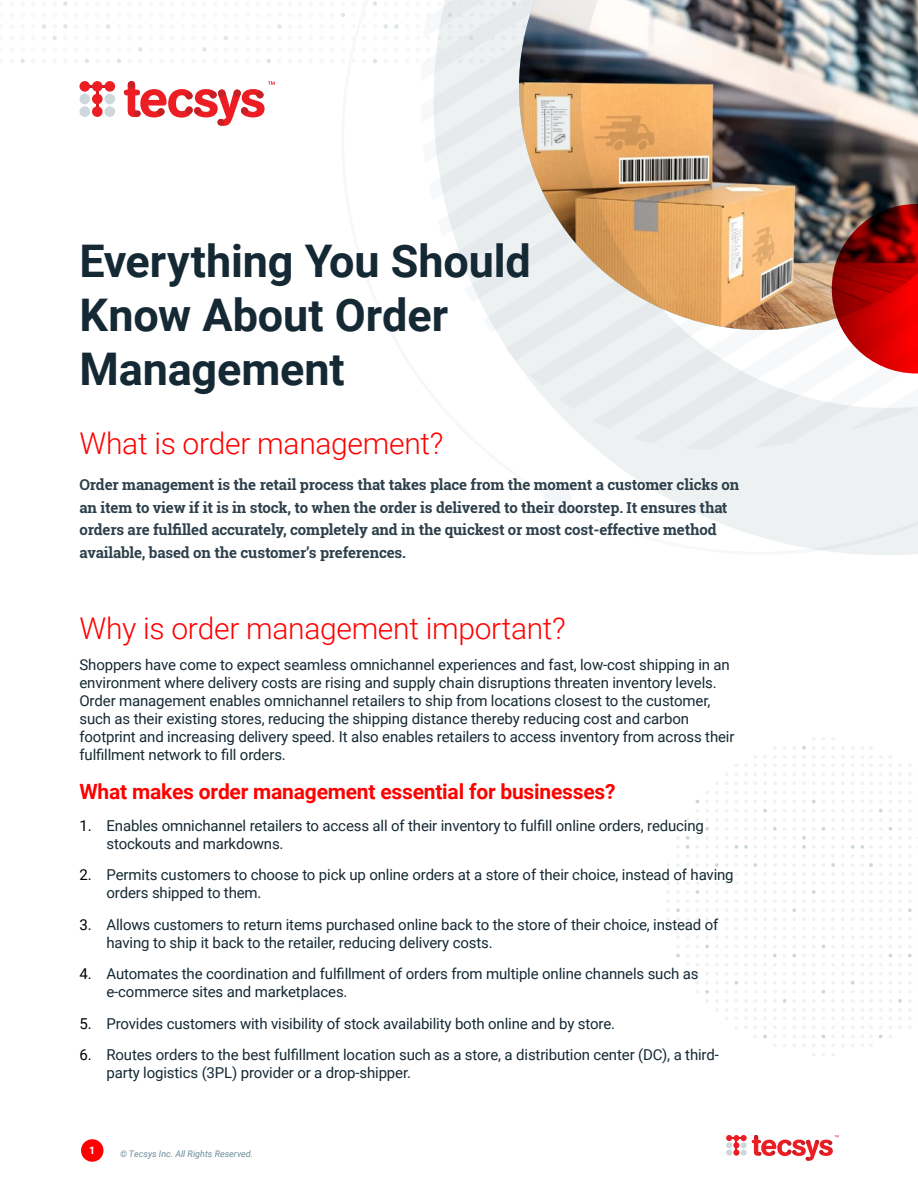
<style>
.page{position:relative;width:918px;height:1188px;background:#fff}
.page>*{position:absolute;margin:0;border:0;box-sizing:border-box;transform-origin:0 0}
.t1{font:700 45px/54px "Roboto";letter-spacing:-.005em;color:#152934}
.t2{font:300 30px "Roboto";letter-spacing:-.01em;color:#f00}
.t3{font:700 21px "Roboto";letter-spacing:-.01em;color:#f00}
.t4{font:15px/18px "Roboto";letter-spacing:-.01em;color:#152934}
.t5{font:700 15px/22.5px "Roboto Slab";letter-spacing:-.01em;color:#2d404b}
.t6{font:700 10.5px "Roboto";color:#fff}
.t7{font:italic 9px "Roboto";color:#6b8c99}
.s1{color:#000}
</style>
<div class="page">
<svg style="left:138px;top:47px;width:5px;height:5px"></svg>
<svg style="left:106px;top:24px;width:4px;height:5px"></svg>
<svg style="left:63px;top:24px;width:5px;height:5px"></svg>
<svg style="left:63px;top:1px;width:5px;height:5px"></svg>
<svg style="left:117px;top:59px;width:4px;height:4px"></svg>
<svg style="left:85px;top:59px;width:4px;height:4px"></svg>
<svg style="left:52px;top:36px;width:5px;height:4px"></svg>
<svg style="left:42px;top:24px;width:4px;height:5px"></svg>
<svg style="left:20px;top:59px;width:5px;height:4px"></svg>
<svg style="left:277px;top:24px;width:5px;height:5px"></svg>
<svg style="left:266px;top:59px;width:5px;height:4px"></svg>
<svg style="left:224px;top:36px;width:4px;height:4px"></svg>
<svg style="left:202px;top:47px;width:5px;height:5px"></svg>
<div style="left:81px;top:1139px;width:23px;height:23px;background:#f00;border-radius:50%"></div>
<svg style="left:726px;top:1135px;width:34px;height:21px"></svg>
<svg style="left:758px;top:1140px;width:33px;height:16px"></svg>
<svg style="left:792px;top:1140px;width:41px;height:21px"></svg>
<svg style="left:879px;top:755px;width:3px;height:21px"></svg>
<svg style="left:889px;top:755px;width:3px;height:21px"></svg>
<svg style="left:898px;top:764px;width:4px;height:12px"></svg>
<svg style="left:908px;top:764px;width:4px;height:12px"></svg>
<svg style="left:908px;top:954px;width:4px;height:3px"></svg>
<svg style="left:898px;top:809px;width:4px;height:121px"></svg>
<svg style="left:908px;top:809px;width:10px;height:121px"></svg>
<svg style="left:879px;top:809px;width:4px;height:121px"></svg>
<svg style="left:889px;top:809px;width:3px;height:121px"></svg>
<svg style="left:879px;top:972px;width:3px;height:48px"></svg>
<svg style="left:889px;top:972px;width:3px;height:48px"></svg>
<svg style="left:898px;top:972px;width:4px;height:48px"></svg>
<svg style="left:908px;top:972px;width:4px;height:48px"></svg>
<svg style="left:879px;top:1035px;width:4px;height:3px"></svg>
<svg style="left:861px;top:800px;width:12px;height:3px"></svg>
<svg style="left:861px;top:791px;width:12px;height:3px"></svg>
<svg style="left:861px;top:782px;width:12px;height:3px"></svg>
<svg style="left:754px;top:755px;width:3px;height:21px"></svg>
<svg style="left:763px;top:755px;width:4px;height:21px"></svg>
<svg style="left:773px;top:746px;width:4px;height:30px"></svg>
<svg style="left:783px;top:746px;width:3px;height:30px"></svg>
<svg style="left:793px;top:746px;width:3px;height:30px"></svg>
<svg style="left:802px;top:746px;width:4px;height:30px"></svg>
<svg style="left:812px;top:737px;width:3px;height:39px"></svg>
<svg style="left:851px;top:746px;width:3px;height:30px"></svg>
<svg style="left:861px;top:746px;width:12px;height:30px"></svg>
<svg style="left:812px;top:800px;width:4px;height:3px"></svg>
<svg style="left:822px;top:737px;width:3px;height:39px"></svg>
<svg style="left:831px;top:737px;width:4px;height:39px"></svg>
<svg style="left:841px;top:746px;width:4px;height:30px"></svg>
<svg style="left:861px;top:945px;width:12px;height:3px"></svg>
<svg style="left:861px;top:936px;width:12px;height:3px"></svg>
<svg style="left:860px;top:809px;width:13px;height:121px"></svg>
<svg style="left:861px;top:963px;width:12px;height:3px"></svg>
<svg style="left:773px;top:954px;width:4px;height:3px"></svg>
<svg style="left:792px;top:954px;width:4px;height:3px"></svg>
<svg style="left:861px;top:954px;width:12px;height:3px"></svg>
<svg style="left:754px;top:809px;width:3px;height:121px"></svg>
<svg style="left:812px;top:809px;width:4px;height:121px"></svg>
<svg style="left:783px;top:809px;width:3px;height:121px"></svg>
<svg style="left:792px;top:809px;width:4px;height:121px"></svg>
<svg style="left:802px;top:809px;width:4px;height:121px"></svg>
<svg style="left:851px;top:809px;width:3px;height:121px"></svg>
<svg style="left:763px;top:809px;width:4px;height:121px"></svg>
<svg style="left:773px;top:809px;width:4px;height:121px"></svg>
<svg style="left:822px;top:809px;width:3px;height:121px"></svg>
<svg style="left:831px;top:809px;width:4px;height:121px"></svg>
<svg style="left:841px;top:809px;width:4px;height:121px"></svg>
<svg style="left:861px;top:1044px;width:12px;height:3px"></svg>
<svg style="left:861px;top:1035px;width:12px;height:3px"></svg>
<svg style="left:861px;top:1026px;width:12px;height:3px"></svg>
<svg style="left:754px;top:972px;width:3px;height:48px"></svg>
<svg style="left:763px;top:972px;width:4px;height:48px"></svg>
<svg style="left:773px;top:972px;width:4px;height:48px"></svg>
<svg style="left:783px;top:972px;width:3px;height:48px"></svg>
<svg style="left:793px;top:972px;width:3px;height:48px"></svg>
<svg style="left:802px;top:972px;width:4px;height:48px"></svg>
<svg style="left:812px;top:972px;width:3px;height:48px"></svg>
<svg style="left:822px;top:972px;width:3px;height:48px"></svg>
<svg style="left:831px;top:972px;width:4px;height:48px"></svg>
<svg style="left:851px;top:972px;width:3px;height:48px"></svg>
<svg style="left:861px;top:972px;width:12px;height:48px"></svg>
<svg style="left:763px;top:1035px;width:4px;height:3px"></svg>
<svg style="left:841px;top:972px;width:4px;height:48px"></svg>
<svg style="left:735px;top:764px;width:3px;height:12px"></svg>
<svg style="left:744px;top:764px;width:4px;height:12px"></svg>
<svg style="left:705px;top:945px;width:4px;height:3px"></svg>
<svg style="left:744px;top:809px;width:4px;height:121px"></svg>
<svg style="left:705px;top:972px;width:4px;height:31px"></svg>
<svg style="left:715px;top:972px;width:4px;height:40px"></svg>
<svg style="left:676px;top:954px;width:4px;height:3px"></svg>
<svg style="left:696px;top:809px;width:3px;height:121px"></svg>
<svg style="left:667px;top:863px;width:3px;height:67px"></svg>
<svg style="left:676px;top:836px;width:4px;height:94px"></svg>
<svg style="left:686px;top:818px;width:4px;height:112px"></svg>
<svg style="left:734px;top:809px;width:4px;height:121px"></svg>
<svg style="left:705px;top:809px;width:4px;height:121px"></svg>
<svg style="left:715px;top:809px;width:4px;height:121px"></svg>
<svg style="left:725px;top:809px;width:3px;height:121px"></svg>
<svg style="left:696px;top:972px;width:3px;height:21px"></svg>
<svg style="left:734px;top:972px;width:4px;height:48px"></svg>
<svg style="left:744px;top:972px;width:4px;height:48px"></svg>
<svg style="left:725px;top:972px;width:3px;height:48px"></svg>
<img style="left:434px;top:0;width:484px;height:555px">
<hr style="left:96px;top:86px;width:3px;height:27px;background:#c42026">
<hr style="left:84px;top:85px;width:27px;height:3px;background:#c42026">
<div style="left:80px;top:81px;width:10px;height:11px;background:#ed1d24;border-radius:50%"></div>
<div style="left:92px;top:81px;width:11px;height:11px;background:#ed1d24;border-radius:50%"></div>
<div style="left:105px;top:81px;width:10px;height:11px;background:#ed1d24;border-radius:50%"></div>
<div style="left:80px;top:94px;width:10px;height:10px;background:#cdd8dd;border-radius:50%"></div>
<div style="left:92px;top:94px;width:11px;height:10px;background:#ed1d24;border-radius:50%"></div>
<div style="left:105px;top:94px;width:10px;height:10px;background:#cdd8dd;border-radius:50%"></div>
<div style="left:80px;top:106px;width:10px;height:11px;background:#cdd8dd;border-radius:50%"></div>
<div style="left:92px;top:106px;width:11px;height:11px;background:#ed1d24;border-radius:50%"></div>
<div style="left:105px;top:106px;width:10px;height:11px;background:#cdd8dd;border-radius:50%"></div>
<svg style="left:124px;top:81px;width:117px;height:45px"></svg>
<div style="left:218px;top:89px;width:7px;height:8px;background:#c42026;border-radius:50%"></div>
<div style="left:234px;top:90px;width:7px;height:7px;background:#c42026;border-radius:50%"></div>
<div style="left:217px;top:119px;width:7px;height:7px;background:#c42026;border-radius:50%"></div>
<svg style="left:241px;top:81px;width:34px;height:36px"></svg>
<svg style="left:832px;top:153px;width:86px;height:277px"></svg>
<h1 class="t1" style="left:80px;top:232px;width:453px">Everything You Should<br>Know About Order<br>Management</h1>
<h2 class="t2" style="left:80px;top:423px;width:365px">What is order management?</h2>
<p class="t5" style="left:80px;top:474px;width:661px">Order management is the retail process that takes place from the moment a customer clicks on an item to view if it is in stock, to when the order is delivered to their doorstep. It ensures that orders are fulfilled accurately, completely and in the quickest or most cost-effective method available, based on the customer’s preferences.</p>
<h2 class="t2" style="left:80px;top:607px;width:488px">Why is order management important?</h2>
<p class="t4" style="left:80px;top:656px;width:656px">Shoppers have come to expect seamless omnichannel experiences and fast, low-cost shipping in an environment where delivery costs are rising and supply chain disruptions threaten inventory levels.<br>Order management enables omnichannel retailers to ship from locations closest to the customer, such as their existing stores, reducing the shipping distance thereby reducing cost and carbon footprint and increasing delivery speed. It also enables retailers to access inventory from across their fulfillment network to fill orders.</p>
<h3 class="t3" style="left:80px;top:777px;width:538px">What makes order management essential for businesses?</h3>
<p class="t4" style="left:106px;top:816px;width:599px;text-indent:-27px"><span class="s1">1.</span> Enables omnichannel retailers to access all of their inventory to fulfill online orders, reducing stockouts and markdowns.</p>
<p class="t4" style="left:106px;top:865px;width:629px;text-indent:-27px"><span class="s1">2.</span> Permits customers to choose to pick up online orders at a store of their choice, instead of having orders shipped to them.</p>
<p class="t4" style="left:106px;top:915px;width:613px;text-indent:-27px"><span class="s1">3.</span> Allows customers to return items purchased online back to the store of their choice, instead of having to ship it back to the retailer, reducing delivery costs.</p>
<p class="t4" style="left:106px;top:964px;width:594px;text-indent:-27px"><span class="s1">4.</span> Automates the coordination and fulfillment of orders from multiple online channels such as e-commerce sites and marketplaces.</p>
<p class="t4" style="left:80px;top:1014px;width:537px"><span class="s1">5.</span> Provides customers with visibility of stock availability both online and by store.</p>
<p class="t4" style="left:106px;top:1045px;width:614px;text-indent:-27px"><span class="s1">6.</span> Routes orders to the best fulfillment location such as a store, a distribution center (DC), a third&shy;party logistics (3PL) provider or a drop-shipper.</p>
<p class="t6" style="left:89px;top:1143px;width:8px">1</p>
<p class="t7" style="left:120px;top:1148px;width:135px">© Tecsys Inc. All Rights Reserved.</p>
</div>
